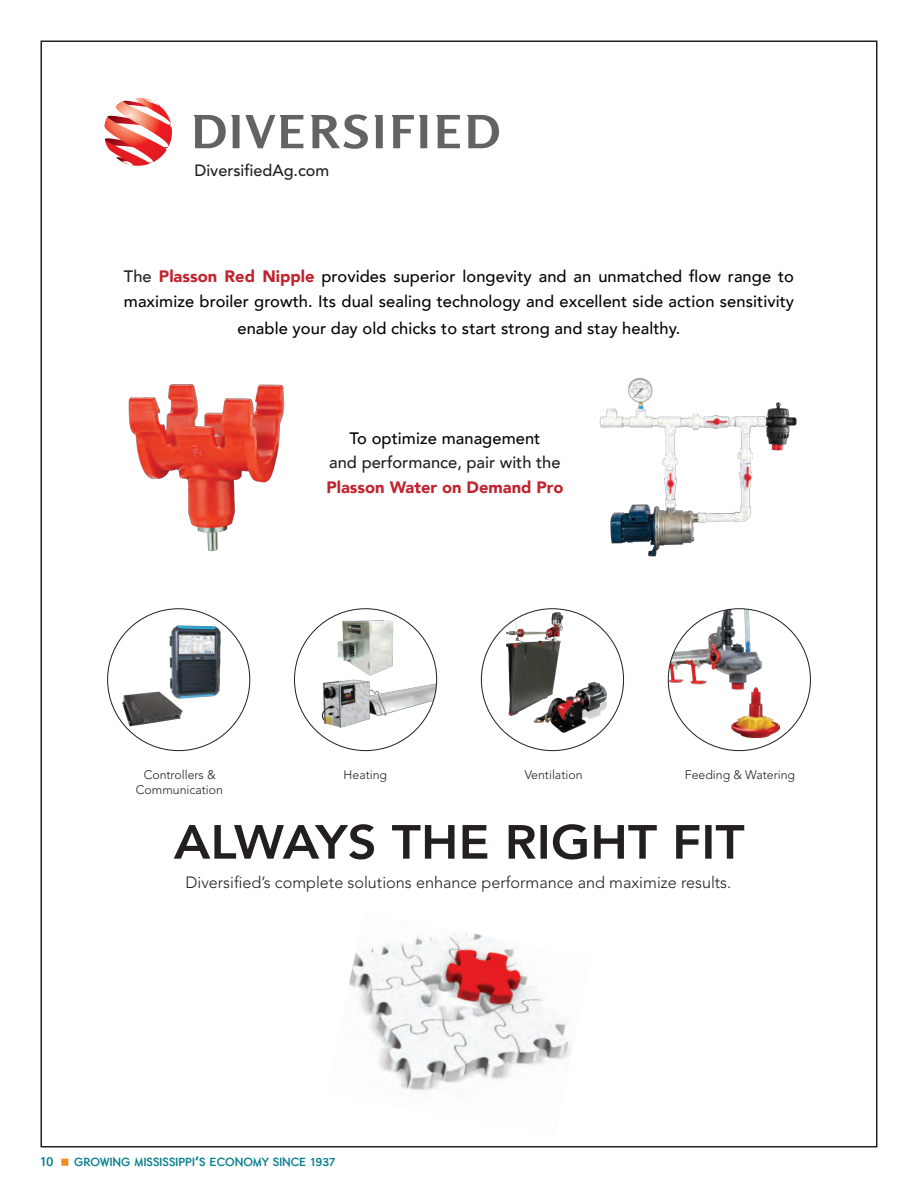
<style>
.page{position:relative;width:918px;height:1188px;background:#fff}
.page>*{position:absolute;margin:0;border:0;box-sizing:border-box;transform-origin:0 0}
.t1{font:500 16.5px/24.3px "Avenir";letter-spacing:.005em;color:#040503}
.t2{font:500 16.5px "Avenir";color:#231f20}
.t3{font:900 16.5px "Avenir";color:#c1242f}
.t4{font:300 16.2px "Avenir LT Std";color:#231f20}
.t5{font:500 16.2px "Avenir LT Std";color:#231f20}
.t6{font:900 13.5px "ETH";color:#0a808f}
.t7{font:300 12.3px "Avenir LT Std";color:#231f20}
.s1{color:#231f20}
.s2{font-weight:900;color:#c1242f}
.s3{font-size:15px}
.s4{color:#eb8d22}
.s5{font-family:"Avenir"}
</style>
<div class="page">
<svg style="left:193px;top:115px;width:110px;height:33px"></svg>
<svg style="left:311px;top:114px;width:57px;height:35px"></svg>
<svg style="left:374px;top:115px;width:9px;height:33px"></svg>
<svg style="left:392px;top:115px;width:35px;height:33px"></svg>
<svg style="left:436px;top:115px;width:24px;height:33px"></svg>
<svg style="left:467px;top:115px;width:32px;height:33px"></svg>
<svg style="left:105px;top:98px;width:67px;height:68px"></svg>
<img style="left:302px;top:619px;width:135px;height:132px">
<img style="left:338px;top:620px;width:55px;height:55px">
<img style="left:526px;top:681px;width:90px;height:65px">
<img style="left:481px;top:610px;width:105px;height:108px">
<img style="left:349px;top:933px;width:223px;height:158px">
<svg style="left:174px;top:824px;width:570px;height:36px"></svg>
<img style="left:732px;top:694px;width:48px;height:44px">
<img style="left:668px;top:609px;width:107px;height:85px">
<img style="left:169px;top:623px;width:55px;height:76px">
<img style="left:118px;top:681px;width:68px;height:57px">
<img style="left:599px;top:378px;width:198px;height:179px">
<img style="left:128px;top:384px;width:157px;height:168px">
<p class="t5" style="left:194px;top:161px;width:137px">DiversifiedAg.com</p>
<p class="t1" style="left:124px;top:264px;width:672px"><span class="s1">The</span> <span class="s2">Plasson Red Nipple</span> provides superior longevity and an unmatched flow range to maximize broiler growth. Its dual sealing technology and excellent side action sensitivity</p>
<p class="t1" style="left:237px;top:315px;width:445px">enable your day old chicks to start strong and stay healthy.</p>
<p class="t1" style="left:349px;top:425px;width:192px">To optimize management</p>
<p class="t2" style="left:329px;top:448px;width:233px">and performance, pair with the</p>
<p class="t3" style="left:326px;top:473px;width:239px">Plasson Water on Demand Pro</p>
<p class="t7" style="left:144px;top:768px;width:74px">Controllers &amp;</p>
<p class="t7" style="left:344px;top:768px;width:45px">Heating</p>
<p class="t7" style="left:525px;top:768px;width:59px">Ventilation</p>
<p class="t7" style="left:685px;top:768px;width:112px">Feeding &amp; Watering</p>
<p class="t7" style="left:136px;top:783px;width:89px">Communication</p>
<p class="t4" style="left:186px;top:873px;width:547px">Diversified’s complete solutions enhance performance and maximize results.</p>
<p class="t6" style="left:40px;top:1155px;width:296px"><span class="s3">10</span> <span class="s4">▪</span> GROWING MISSISSIPPI<span class="s5">’</span>S ECONOMY SINCE 1937</p>
</div>
